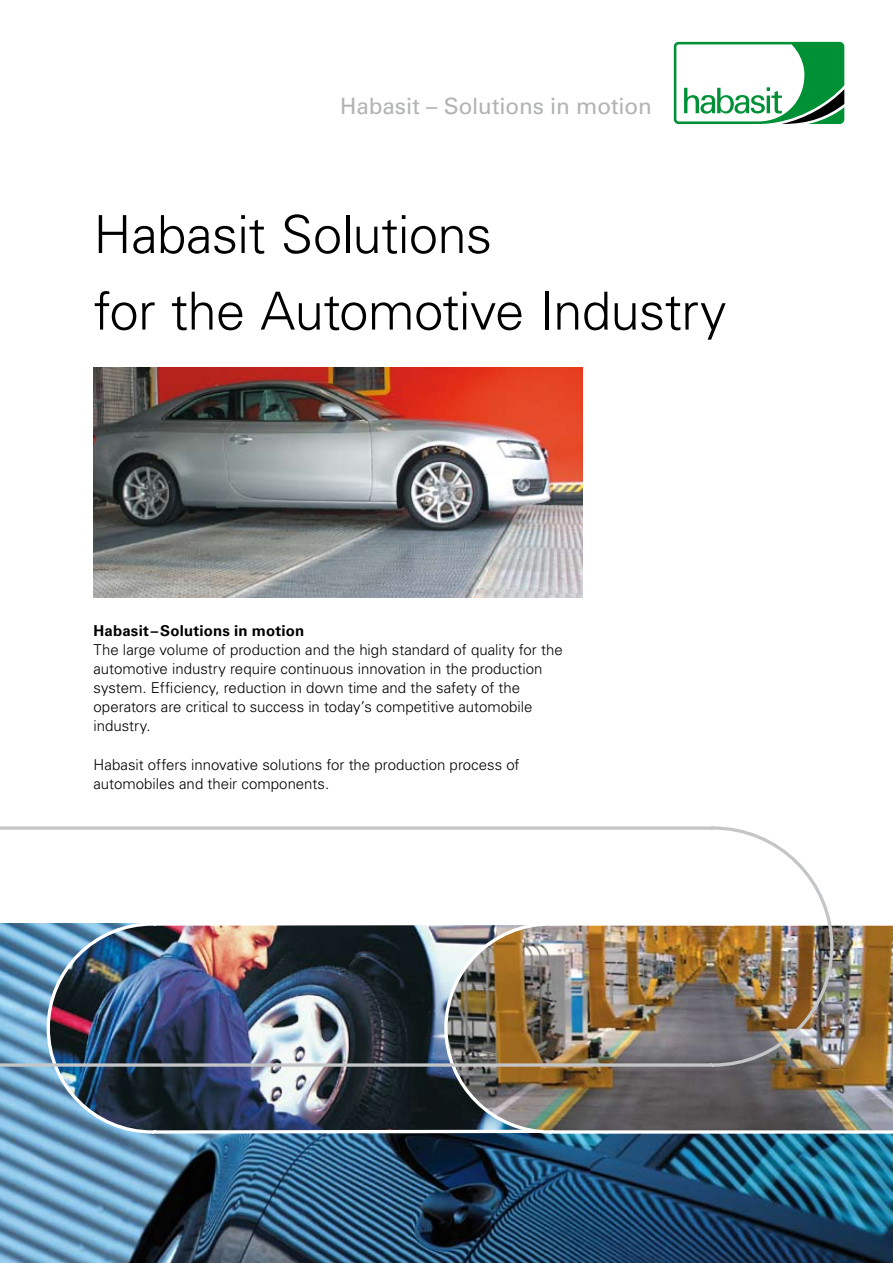
<style>
.page{position:relative;width:893px;height:1263px;background:#fff}
.page>*{position:absolute;margin:0;border:0;box-sizing:border-box;transform-origin:0 0}
.t1{font:300 52.5px/76.5px "Univers LT";letter-spacing:-.01em;color:#000}
.t2{font:22.5px "Univers LT";letter-spacing:-.005em;color:#b1b3b4}
.t3{font:300 15px/19.2px "Univers LT";color:#000}
.t4{font:700 15px "Univers LT";letter-spacing:.01em;color:#000}
</style>
<div class="page">
<svg style="left:674px;top:42px;width:170px;height:82px"></svg>
<img style="left:0;top:1068px;width:893px;height:195px">
<img style="left:45px;top:1068px;width:398px;height:67px">
<img style="left:443px;top:925px;width:450px;height:210px">
<img style="left:0;top:826px;width:835px;height:242px">
<img style="left:94px;top:368px;width:489px;height:229px">
<h2 class="t2" style="left:340px;top:92px;width:313px">Habasit – Solutions in motion</h2>
<h1 class="t1" style="left:94px;top:196px;width:634px">Habasit Solutions<br>for the Automotive Industry</h1>
<p class="t4" style="left:94px;top:622px;width:212px">Habasit –Solutions in motion</p>
<p class="t3" style="left:94px;top:640px;width:471px">The large volume of production and the high standard of quality for the automotive industry require continuous innovation in the production system. Efficiency, reduction in down time and the safety of the operators are critical to success in today’s competitive automobile industry.</p>
<p class="t3" style="left:94px;top:755px;width:427px">Habasit offers innovative solutions for the production process of automobiles and their components.</p>
</div>
